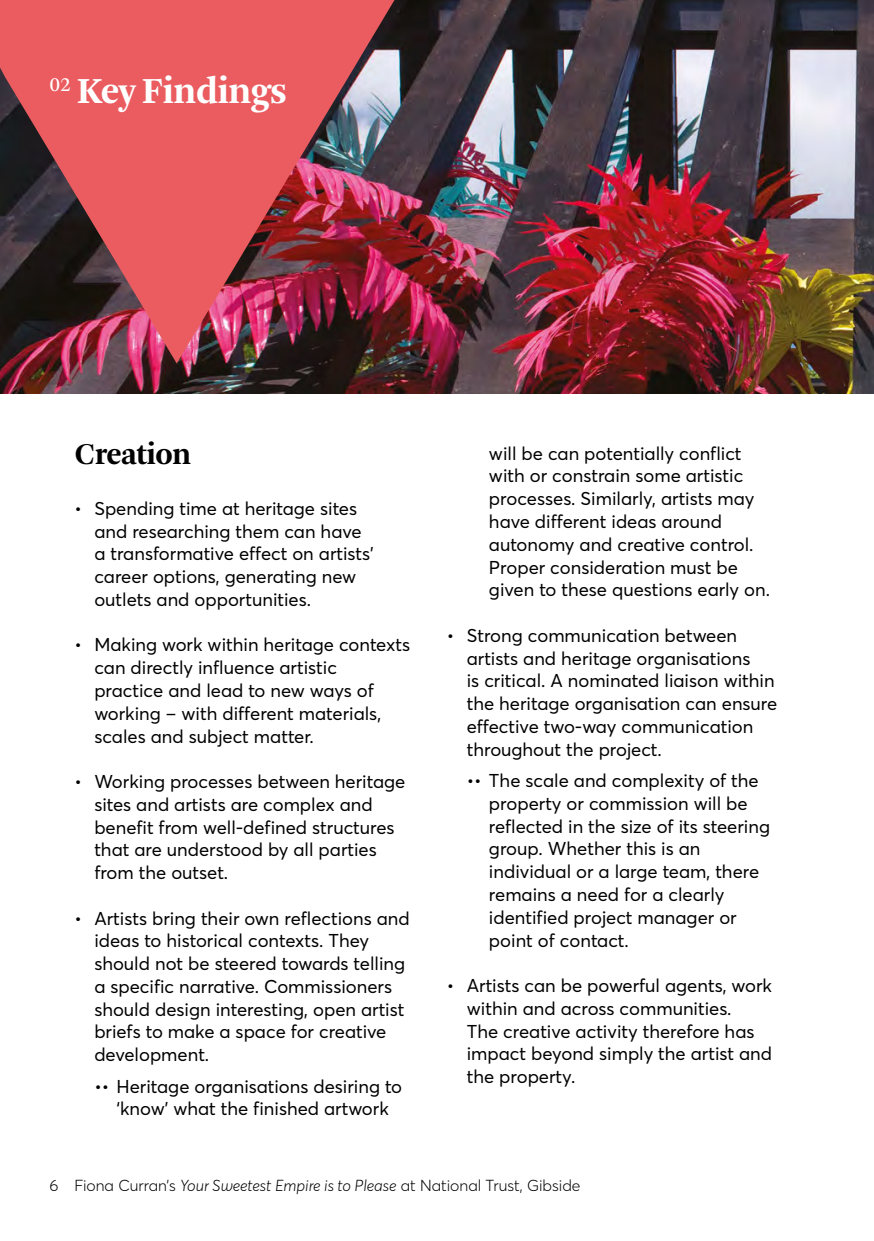
<style>
.page{position:relative;width:874px;height:1241px;background:#fff}
.page>*{position:absolute;margin:0;border:0;box-sizing:border-box;transform-origin:0 0}
.t1{font:700 38.5px "Arnhem";letter-spacing:-.02em;color:#fff}
.t2{font:700 31.5px "Arnhem";letter-spacing:-.02em;color:#000}
.t3{font:18.38px/22.8px "Averta Std";color:#000}
.t4{font:300 15.75px "Averta Std";color:#000}
.s1{font-style:italic}
</style>
<div class="page">
<img style="left:0;top:0;width:873px;height:393px">
<img style="left:0;top:0;width:394px;height:363px">
<h1 class="t1" style="left:50px;top:69px;width:238px"><sup>02</sup> Key Findings</h1>
<h2 class="t2" style="left:74px;top:436px;width:118px">Creation</h2>
<p class="t3" style="left:94px;top:496px;width:281px;text-indent:-20px">• Spending time at heritage sites and researching them can have a transformative effect on artists’ career options, generating new outlets and opportunities.</p>
<p class="t3" style="left:94px;top:632px;width:317px;text-indent:-20px">• Making work within heritage contexts can directly influence artistic practice and lead to new ways of working – with different materials, scales and subject matter.</p>
<p class="t3" style="left:94px;top:769px;width:312px;text-indent:-20px">• Working processes between heritage sites and artists are complex and benefit from well-defined structures that are understood by all parties from the outset.</p>
<p class="t3" style="left:94px;top:905px;width:317px;text-indent:-20px">• Artists bring their own reflections and ideas to historical contexts. They should not be steered towards telling a specific narrative. Commissioners should design interesting, open artist briefs to make a space for creative development.</p>
<p class="t3" style="left:94px;top:1073px;width:309px;text-align:center">•• Heritage organisations desiring to ‘know’ what the finished artwork</p>
<p class="t3" style="left:488px;top:441px;width:282px">will be can potentially conflict with or constrain some artistic processes. Similarly, artists may have different ideas around autonomy and creative control.<br>Proper consideration must be given to these questions early on.</p>
<p class="t3" style="left:466px;top:623px;width:312px;text-indent:-20px">• Strong communication between artists and heritage organisations<br>is critical. A nominated liaison within the heritage organisation can ensure effective two-way communication throughout the project.</p>
<p class="t3" style="left:488px;top:768px;width:282px;text-indent:-22px">•• The scale and complexity of the property or commission will be reflected in the size of its steering group. Whether this is an individual or a large team, there remains a need for a clearly identified project manager or point of contact.</p>
<p class="t3" style="left:466px;top:973px;width:307px;text-indent:-20px">• Artists can be powerful agents, work within and across communities.<br>The creative activity therefore has impact beyond simply the artist and the property.</p>
<p class="t4" style="left:50px;top:1174px;width:10px">6</p>
<p class="t4" style="left:74px;top:1174px;width:507px">Fiona Curran’s <span class="s1">Your Sweetest Empire is to Please</span> at National Trust, Gibside</p>
</div>
